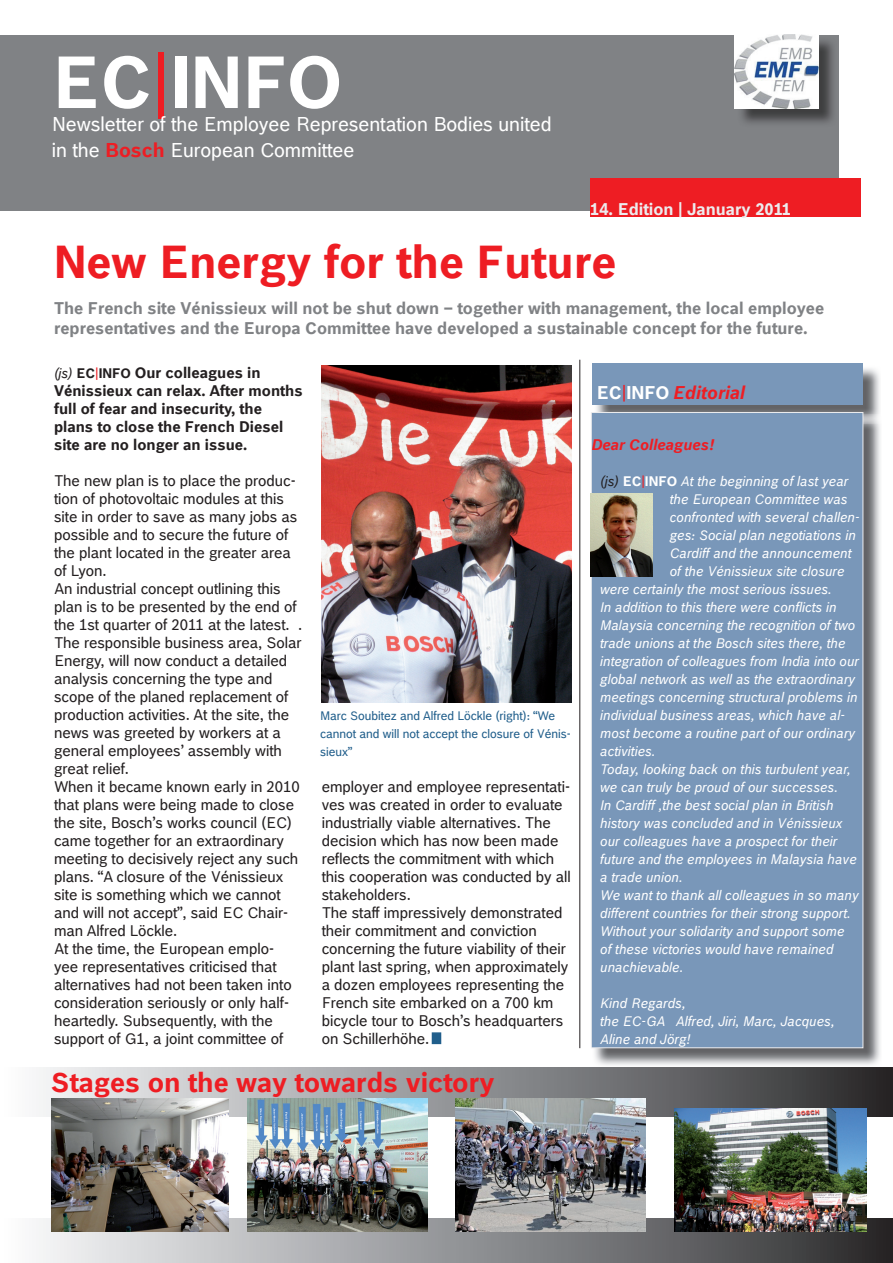
<style>
.page{position:relative;width:893px;height:1263px;background:#fff}
.page>*{position:absolute;margin:0;border:0;box-sizing:border-box;transform-origin:0 0}
.t1{font:700 72px "Bosch Office Sans";color:#fff}
.t2{font:700 45px "Bosch Office Sans";color:#ee1d23}
.t3{font:700 27px "Bosch Office Sans";color:#ee1d23}
.t4{font:19.5px/25.2px "Bosch Office Sans";color:#fff}
.t5{font:italic 700 18px "Bosch Office Sans";color:#ee1d23}
.t6{font:700 16.5px/19.8px "Bosch Office Sans";color:#808285}
.t7{font:700 16.5px "Bosch Office Sans";color:#ececee}
.t8{font:15px/18px "Bosch Office Sans";color:#231f20}
.t9{font:700 15px/18px "Bosch Office Sans";color:#231f20}
.t10{font:italic 700 15px "Bosch Office Sans";color:#ee1d23}
.t11{font:italic 13.5px/18px "Bosch Office Sans";color:#fff}
.t12{font:12px/18px "Bosch Office Sans";color:#205e8b}
.s1{font-weight:400;color:#ee1d23}
.s2{font-weight:700;color:#ee1d23}
.s3{font-weight:400;font-style:italic;font-size:13.5px}
.s4{font-size:13.5px}
.s5{font-weight:400;font-size:13.5px;color:#ee1d23}
.s6{font-style:normal;color:#fff}
.s7{font-weight:400;font-style:normal}
.s8{color:#231f20}
.s9{font-weight:700;font-style:normal}
.s10{font-style:normal;color:#ee1d23}
</style>
<div class="page">
<div style="left:0;top:1067px;width:893px;height:49px;background:linear-gradient(to right,#fcfeff,#2d2d2f)"></div>
<div style="left:0;top:35px;width:839px;height:176px;background:#808285"></div>
<img style="left:741px;top:36px;width:93px;height:87px">
<img style="left:735px;top:34px;width:83px;height:75px">
<img style="left:594px;top:366px;width:286px;height:699px">
<div style="left:592px;top:364px;width:270px;height:41px;background:#7997b9"></div>
<img style="left:863px;top:414px;width:17px;height:10px">
<div style="left:591px;top:412px;width:272px;height:636px;background:#7997b9"></div>
<div style="left:590px;top:179px;width:270px;height:38px;background:#ee1d23"></div>
<svg style="left:39px;top:1219px;width:854px;height:44px;background:#8d8e90"></svg>
<hr style="left:580px;top:360px;width:1px;height:688px;background:#231f20">
<img style="left:248px;top:1098px;width:179px;height:133px">
<img style="left:52px;top:1098px;width:177px;height:133px">
<img style="left:674px;top:1109px;width:192px;height:122px">
<img style="left:455px;top:1098px;width:191px;height:133px">
<img style="left:591px;top:493px;width:62px;height:83px">
<svg style="left:321px;top:427px;width:1px;height:221px"></svg>
<div style="left:432px;top:1032px;width:9px;height:12px;background:#205e8b"></div>
<img style="left:322px;top:365px;width:249px;height:337px">
<h1 class="t1" style="left:52px;top:38px;width:292px">EC<span class="s1">|</span>INFO</h1>
<h3 class="t4" style="left:52px;top:112px;width:501px">Newsletter of the Employee Representation Bodies united in the <span class="s2">Bosch</span> European Committee</h3>
<p class="t7" style="left:590px;top:198px;width:202px">14. Edition | January 2011</p>
<h2 class="t2" style="left:54px;top:234px;width:564px">New Energy for the Future</h2>
<p class="t6" style="left:54px;top:298px;width:772px">The French site Vénissieux will not be shut down – together with management, the local employee representatives and the Europa Committee have developed a sustainable concept for the future.</p>
<p class="t9" style="left:54px;top:364px;width:250px"><span class="s3">(js)</span> <span class="s4">EC</span><span class="s5">|</span><span class="s4">INFO</span> Our colleagues in<br>Vénissieux can relax. After months full of fear and insecurity, the plans to close the French Diesel site are no longer an issue.</p>
<p class="t8" style="left:54px;top:471px;width:250px">The new plan is to place the produc&shy;tion of photovoltaic modules at this site in order to save as many jobs as possible and to secure the future of the plant located in the greater area of Lyon.<br>An industrial concept outlining this plan is to be presented by the end of the 1st quarter of 2011 at the latest. .<br>The responsible business area, Solar Energy, will now conduct a detailed analysis concerning the type and scope of the planed replacement of production activities. At the site, the news was greeted by workers at a general employees’ assembly with great relief.<br>When it became known early in 2010 that plans were being made to close the site, Bosch’s works council (EC) came together for an extraordinary meeting to decisively reject any such plans. “A closure of the Vénissieux site is something which we cannot and will not accept”, said EC Chair&shy;man Alfred Löckle.<br>At the time, the European emplo-<br>yee representatives criticised that alternatives had not been taken into consideration seriously or only half&shy;heartedly. Subsequently, with the support of G1, a joint committee of</p>
<p class="t12" style="left:320px;top:707px;width:252px">Marc Soubitez and Alfred Löckle (right): “We cannot and will not accept the closure of Vénis&shy;sieux”</p>
<p class="t8" style="left:322px;top:777px;width:251px">employer and employee representati&shy;ves was created in order to evaluate industrially viable alternatives. The decision which has now been made reflects the commitment with which this cooperation was conducted by all stakeholders.<br>The staff impressively demonstrated their commitment and conviction concerning the future viability of their plant last spring, when approximately a dozen employees representing the French site embarked on a 700 km bicycle tour to Bosch’s headquarters on Schillerhöhe.</p>
<h3 class="t3" style="left:52px;top:1066px;width:444px">Stages on the way towards victory</h3>
<p class="t5" style="left:597px;top:381px;width:150px"><span class="s6">EC</span><span class="s7">|</span><span class="s6">INFO</span> Editorial</p>
<p class="t10" style="left:592px;top:435px;width:124px">Dear Colleagues!</p>
<p class="t11" style="left:600px;top:472px;width:250px"><span class="s8">(js)</span> <span class="s9">EC</span><span class="s10">|</span><span class="s9">INFO</span> At the beginning of last year</p>
<p class="t11" style="left:670px;top:490px;width:179px">the European Committee was</p>
<p class="t11" style="left:670px;top:508px;width:191px">confronted with several challen-</p>
<p class="t11" style="left:670px;top:526px;width:188px">ges: Social plan negotiations in</p>
<p class="t11" style="left:670px;top:544px;width:183px">Cardiff and the announcement</p>
<p class="t11" style="left:670px;top:562px;width:176px">of the Vénissieux site closure</p>
<p class="t11" style="left:600px;top:580px;width:233px">were certainly the most serious issues.</p>
<p class="t11" style="left:600px;top:598px;width:238px">In addition to this there were conflicts in</p>
<p class="t11" style="left:600px;top:616px;width:257px">Malaysia concerning the recognition of two</p>
<p class="t11" style="left:600px;top:634px;width:247px">trade unions at the Bosch sites there, the</p>
<p class="t11" style="left:600px;top:652px;width:260px">integration of colleagues from India into our</p>
<p class="t11" style="left:600px;top:670px;width:257px">global network as well as the extraordinary</p>
<p class="t11" style="left:600px;top:688px;width:259px">meetings concerning structural problems in</p>
<p class="t11" style="left:600px;top:706px;width:246px">individual business areas, which have al-</p>
<p class="t11" style="left:600px;top:724px;width:257px">most become a routine part of our ordinary</p>
<p class="t11" style="left:600px;top:742px;width:57px">activities.</p>
<p class="t11" style="left:600px;top:760px;width:252px">Today, looking back on this turbulent year,</p>
<p class="t11" style="left:600px;top:778px;width:239px">we can truly be proud of our successes.</p>
<p class="t11" style="left:600px;top:796px;width:235px">In Cardiff ,the best social plan in British</p>
<p class="t11" style="left:600px;top:814px;width:244px">history was concluded and in Vénissieux</p>
<p class="t11" style="left:600px;top:832px;width:239px">our colleagues have a prospect for their</p>
<p class="t11" style="left:600px;top:850px;width:258px">future and the employees in Malaysia have</p>
<p class="t11" style="left:600px;top:868px;width:84px">a trade union.</p>
<p class="t11" style="left:600px;top:886px;width:260px">We want to thank all colleagues in so many</p>
<p class="t11" style="left:600px;top:904px;width:252px">different countries for their strong support.</p>
<p class="t11" style="left:600px;top:922px;width:246px">Without your solidarity and support some</p>
<p class="t11" style="left:600px;top:940px;width:235px">of these victories would have remained</p>
<p class="t11" style="left:600px;top:958px;width:85px">unachievable.</p>
<p class="t11" style="left:600px;top:994px;width:236px">Kind Regards,<br>the EC-GA Alfred, Jiri, Marc, Jacques,<br>Aline and Jörg!</p>
</div>
